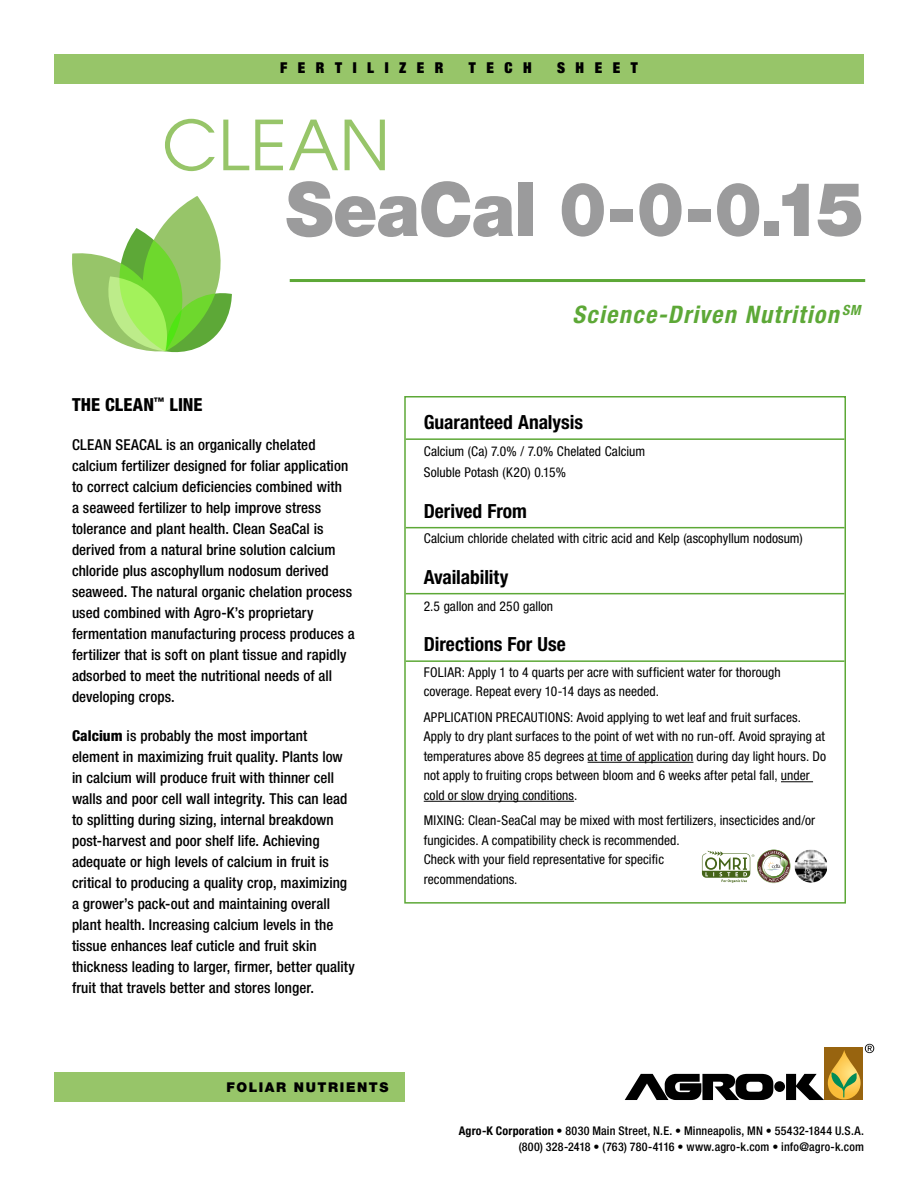
<style>
.page{position:relative;width:918px;height:1188px;background:#fff}
.page>*{position:absolute;margin:0;border:0;box-sizing:border-box;transform-origin:0 0}
.t1{font:900 75px "Helvetica Neue LT Pro";color:#9b9b9c;scale:.95 1}
.t2{font:68.4px "Avant Garde";letter-spacing:.01em;color:#97c569}
.t3{font:italic 700 condensed 24.15px "Helvetica Neue LT Pro";letter-spacing:.06em;color:#5da837}
.t4{font:700 condensed 19.5px "Helvetica Neue LT Pro";color:#000}
.t5{font:800 condensed 18px "Helvetica Neue";letter-spacing:.005em;color:#000}
.t6{font:500 condensed 15px/21px "Helvetica Neue";letter-spacing:.005em;color:#000}
.t7{font:900 condensed 15px "Helvetica Neue LT Pro";letter-spacing:.705em;color:#000}
.t8{font:condensed 13.5px/19.5px "Helvetica Neue LT Pro";letter-spacing:.005em;color:#000}
.t9{font:900 13.5px "Helvetica Neue LT Pro";letter-spacing:.12em;color:#000}
.t10{font:500 condensed 12px/15.9px "Helvetica Neue LT Pro";letter-spacing:.015em;color:#000;text-align:right}
.s1{font-weight:800}
.s2{font-weight:700}
</style>
<div class="page">
<div style="left:774px;top:1081px;width:11px;height:11px;background:#000;border-radius:50%"></div>
<svg style="left:625px;top:1074px;width:148px;height:26px"></svg>
<svg style="left:786px;top:1044px;width:88px;height:56px"></svg>
<hr style="left:406px;top:438px;width:438px;height:2px;background:#5da837">
<hr style="left:406px;top:527px;width:438px;height:1px;background:#5da837">
<hr style="left:406px;top:593px;width:438px;height:1px;background:#5da837">
<hr style="left:406px;top:660px;width:438px;height:2px;background:#5da837">
<hr style="left:588px;top:762px;width:105px;height:1px;background:#000">
<hr style="left:781px;top:781px;width:32px;height:1px;background:#000">
<hr style="left:424px;top:801px;width:150px;height:1px;background:#000">
<div style="left:404px;top:396px;width:442px;height:508px;border:2px solid #5da837"></div>
<div style="left:54px;top:54px;width:810px;height:30px;background:#97c569"></div>
<div style="left:54px;top:1072px;width:351px;height:30px;background:#97c569"></div>
<svg style="left:72px;top:196px;width:160px;height:157px"></svg>
<hr style="left:290px;top:279px;width:575px;height:3px;background:#5da837">
<img style="left:794px;top:850px;width:33px;height:33px">
<svg style="left:702px;top:850px;width:89px;height:33px"></svg>
<p class="t7" style="left:280px;top:58px;width:165px">FERTILIZER</p>
<p class="t7" style="left:469px;top:58px;width:64px">TECH</p>
<p class="t7" style="left:557px;top:58px;width:82px">SHEET</p>
<h2 class="t2" style="left:162px;top:105px;width:230px">CLEAN</h2>
<h1 class="t1" style="left:286px;top:165px;width:610px">SEACAL 0-0-0.15</h1>
<p class="t5" style="left:72px;top:394px;width:132px">THE CLEAN<sup>™</sup> LINE</p>
<p class="t6" style="left:72px;top:434px;width:284px">CLEAN SEACAL is an organically chelated calcium fertilizer designed for foliar application to correct calcium deficiencies combined with<br>a seaweed fertilizer to help improve stress tolerance and plant health. Clean SeaCal is derived from a natural brine solution calcium chloride plus ascophyllum nodosum derived seaweed. The natural organic chelation process used combined with Agro-K’s proprietary fermentation manufacturing process produces a fertilizer that is soft on plant tissue and rapidly adsorbed to meet the nutritional needs of all developing crops.</p>
<p class="t6" style="left:72px;top:725px;width:284px"><span class="s1">Calcium</span> is probably the most important element in maximizing fruit quality. Plants low in calcium will produce fruit with thinner cell walls and poor cell wall integrity. This can lead to splitting during sizing, internal breakdown post-harvest and poor shelf life. Achieving adequate or high levels of calcium in fruit is critical to producing a quality crop, maximizing a grower’s pack-out and maintaining overall plant health. Increasing calcium levels in the tissue enhances leaf cuticle and fruit skin thickness leading to larger, firmer, better quality fruit that travels better and stores longer.</p>
<p class="t9" style="left:227px;top:1079px;width:163px">FOLIAR NUTRIENTS</p>
<h3 class="t3" style="left:572px;top:300px;width:290px">Science-Driven Nutrition <sup>SM</sup></h3>
<h3 class="t4" style="left:424px;top:411px;width:161px">Guaranteed Analysis</h3>
<p class="t8" style="left:424px;top:441px;width:223px;line-height:21px">Calcium (Ca) 7.0% / 7.0% Chelated Calcium<br>Soluble Potash (K2O) 0.15%</p>
<h3 class="t4" style="left:424px;top:499px;width:105px">Derived From</h3>
<p class="t8" style="left:424px;top:529px;width:380px">Calcium chloride chelated with citric acid and Kelp (ascophyllum nodosum)</p>
<h3 class="t4" style="left:424px;top:565px;width:86px">Availability</h3>
<p class="t8" style="left:424px;top:596px;width:131px">2.5 gallon and 250 gallon</p>
<h3 class="t4" style="left:424px;top:633px;width:144px">Directions For Use</h3>
<p class="t8" style="left:424px;top:662px;width:358px">Foliar: Apply 1 to 4 quarts per acre with sufficient water for thorough coverage. Repeat every 10-14 days as needed.</p>
<p class="t8" style="left:424px;top:707px;width:404px">Application Precautions: Avoid applying to wet leaf and fruit surfaces.<br>Apply to dry plant surfaces to the point of wet with no run-off. Avoid spraying at temperatures above 85 degrees at time of application during day light hours. Do not apply to fruiting crops between bloom and 6 weeks after petal fall, under cold or slow drying conditions.</p>
<p class="t8" style="left:424px;top:811px;width:393px">Mixing: Clean-SeaCal may be mixed with most fertilizers, insecticides and/or fungicides. A compatibility check is recommended.<br>Check with your field representative for specific<br>recommendations.</p>
<p class="t10" style="left:459px;top:1122px;width:407px"><span class="s2">Agro-K Corporation •</span> 8030 Main Street, N.E. • Minneapolis, MN • 55432-1844 U.S.A. (800) 328-2418 • (763) 780-4116 • www.agro-k.com • info@agro-k.com</p>
</div>
